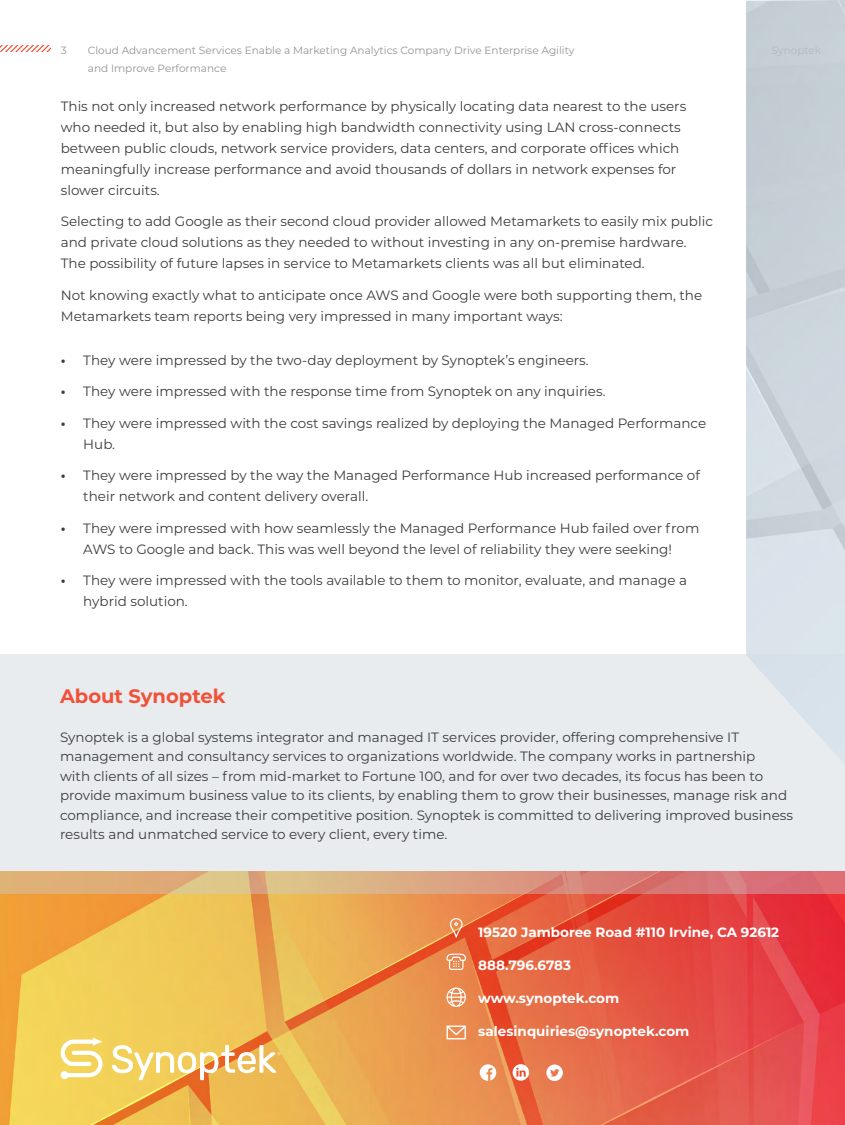
<style>
.page{position:relative;width:845px;height:1125px;background:#fff}
.page>*{position:absolute;margin:0;border:0;box-sizing:border-box;transform-origin:0 0}
.t1{font:700 19.5px "Montserrat";color:#f05238}
.t2{font:13.5px/21px "Montserrat";color:#3c3c3c}
.t3{font:700 13.5px "Montserrat";color:#fff}
.t4{font:10.5px/18px "Montserrat";color:#949494}
.s1{font-weight:700}
</style>
<div class="page">
<svg style="left:0;top:45px;width:50px;height:7px"></svg>
<img style="left:0;top:894px;width:844px;height:231px">
<svg style="left:61px;top:1037px;width:42px;height:42px"></svg>
<svg style="left:112px;top:1045px;width:169px;height:35px"></svg>
<svg style="left:512px;top:1064px;width:17px;height:17px"></svg>
<svg style="left:479px;top:1064px;width:17px;height:18px"></svg>
<svg style="left:546px;top:1065px;width:17px;height:16px"></svg>
<svg style="left:0;top:654px;width:844px;height:240px;background:#e6e3e3"></svg>
<img style="left:746px;top:0;width:98px;height:767px">
<svg style="left:449px;top:918px;width:14px;height:19px"></svg>
<svg style="left:446px;top:953px;width:20px;height:17px"></svg>
<svg style="left:446px;top:988px;width:20px;height:19px"></svg>
<svg style="left:446px;top:1026px;width:20px;height:13px"></svg>
<p class="t4" style="left:61px;top:41px;width:7px">3</p>
<p class="t4" style="left:88px;top:41px;width:488px">Cloud Advancement Services Enable a Marketing Analytics Company Drive Enterprise Agility and Improve Performance</p>
<p class="t2" style="left:61px;top:95px;width:627px">This not only increased network performance by physically locating data nearest to the users who needed it, but also by enabling high bandwidth connectivity using LAN cross-connects between public clouds, network service providers, data centers, and corporate offices which meaningfully increase performance and avoid thousands of dollars in network expenses for slower circuits.</p>
<p class="t2" style="left:61px;top:210px;width:653px">Selecting to add Google as their second cloud provider allowed Metamarkets to easily mix public and private cloud solutions as they needed to without investing in any on-premise hardware.<br>The possibility of future lapses in service to Metamarkets clients was all but eliminated.</p>
<p class="t2" style="left:61px;top:284px;width:643px">Not knowing exactly what to anticipate once AWS and Google were both supporting them, the<br>Metamarkets team reports being very impressed in many important ways:</p>
<p class="t2" style="left:61px;top:349px;width:529px"><span class="s1">•</span> They were impressed by the two-day deployment by Synoptek’s engineers.</p>
<p class="t2" style="left:61px;top:381px;width:546px"><span class="s1">•</span> They were impressed with the response time from Synoptek on any inquiries.</p>
<p class="t2" style="left:83px;top:412px;width:624px;text-indent:-23px"><span class="s1">•</span> They were impressed with the cost savings realized by deploying the Managed Performance<br>Hub.</p>
<p class="t2" style="left:83px;top:465px;width:618px;text-indent:-23px"><span class="s1">•</span> They were impressed by the way the Managed Performance Hub increased performance of their network and content delivery overall.</p>
<p class="t2" style="left:61px;top:517px;width:640px;text-align:center"><span class="s1">•</span> They were impressed with how seamlessly the Managed Performance Hub failed over from<br>AWS to Google and back. This was well beyond the level of reliability they were seeking!</p>
<p class="t2" style="left:83px;top:570px;width:605px;text-indent:-23px"><span class="s1">•</span> They were impressed with the tools available to them to monitor, evaluate, and manage a hybrid solution.</p>
<h1 class="t1" style="left:60px;top:682px;width:167px">About Synoptek</h1>
<p class="t2" style="left:60px;top:727px;width:734px;line-height:19.5px">Synoptek is a global systems integrator and managed IT services provider, offering comprehensive IT management and consultancy services to organizations worldwide. The company works in partnership<br>with clients of all sizes – from mid-market to Fortune 100, and for over two decades, its focus has been to provide maximum business value to its clients, by enabling them to grow their businesses, manage risk and compliance, and increase their competitive position. Synoptek is committed to delivering improved business results and unmatched service to every client, every time.</p>
<p class="t3" style="left:478px;top:922px;width:302px">19520 Jamboree Road #110 Irvine, CA 92612</p>
<p class="t3" style="left:478px;top:955px;width:94px">888.796.6783</p>
<p class="t3" style="left:478px;top:988px;width:142px">www.synoptek.com</p>
<p class="t3" style="left:478px;top:1021px;width:213px">salesinquiries@synoptek.com</p>
</div>
